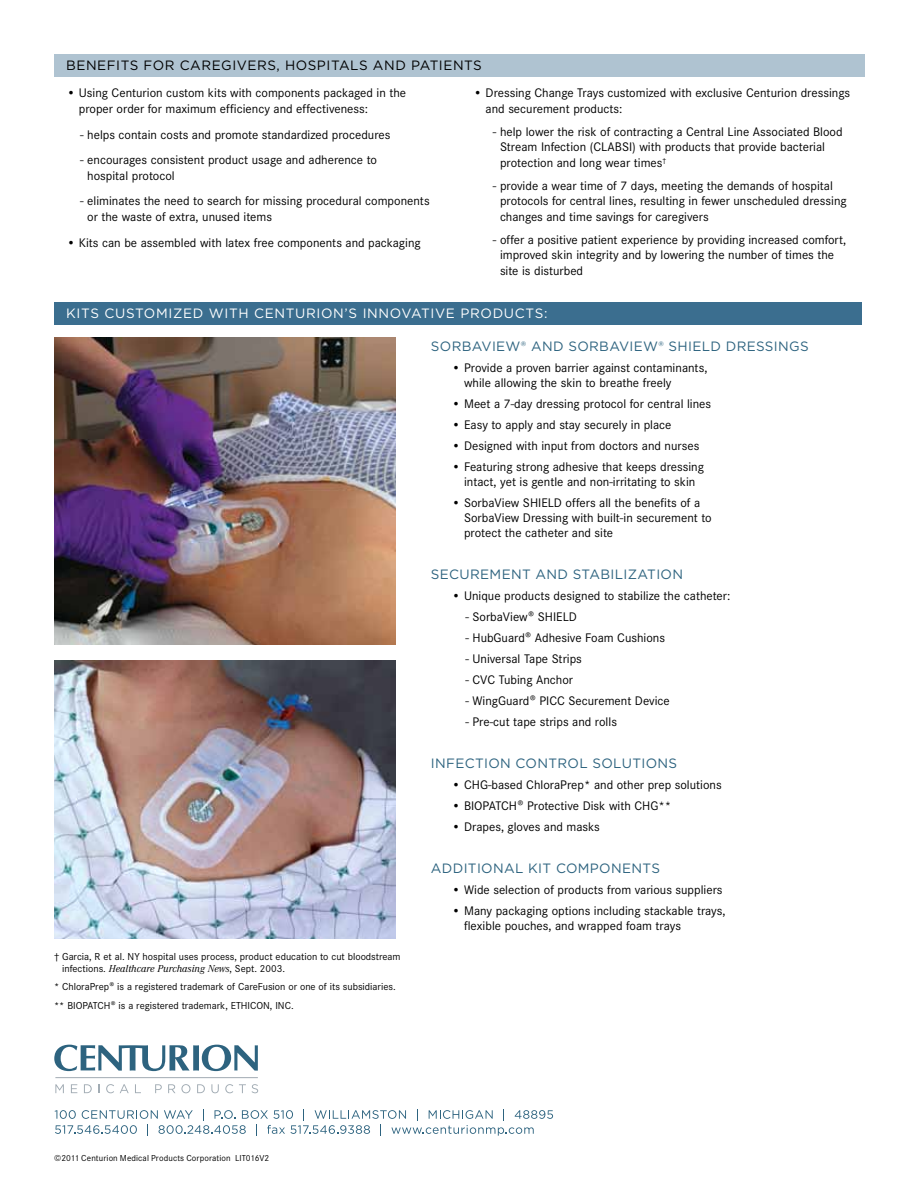
<style>
.page{position:relative;width:918px;height:1188px;background:#fff}
.page>*{position:absolute;margin:0;border:0;box-sizing:border-box;transform-origin:0 0}
.t1{font:13.5px "Gotham";letter-spacing:.025em;color:#2d637f}
.t2{font:13.5px "Gotham";letter-spacing:.05em;color:#fff}
.t3{font:13.5px "Gotham";letter-spacing:.04em;color:#000}
.t4{font:12.9px/15.8px "Corporate S";color:#000}
.t5{font:10.5px/18.8px "Corporate S";color:#000}
.t6{font:italic 10.5px "Corporate A";color:#000}
.t7{font:9px "Corporate S";letter-spacing:.01em;color:#000}
.s1{font-family:"Corporate S";font-style:normal}
</style>
<div class="page">
<img style="left:54px;top:660px;width:342px;height:279px">
<div style="left:54px;top:302px;width:808px;height:22px;background:#3b6e8f"></div>
<svg style="left:54px;top:1045px;width:204px;height:26px"></svg>
<svg style="left:55px;top:1084px;width:9px;height:9px"></svg>
<svg style="left:71px;top:1084px;width:6px;height:9px"></svg>
<svg style="left:84px;top:1084px;width:8px;height:9px"></svg>
<svg style="left:106px;top:1084px;width:8px;height:9px"></svg>
<svg style="left:120px;top:1084px;width:9px;height:9px"></svg>
<svg style="left:135px;top:1084px;width:6px;height:9px"></svg>
<svg style="left:155px;top:1084px;width:7px;height:9px"></svg>
<svg style="left:168px;top:1084px;width:7px;height:9px"></svg>
<svg style="left:181px;top:1084px;width:9px;height:9px"></svg>
<svg style="left:197px;top:1084px;width:8px;height:9px"></svg>
<svg style="left:211px;top:1084px;width:8px;height:9px"></svg>
<svg style="left:225px;top:1084px;width:8px;height:9px"></svg>
<svg style="left:239px;top:1084px;width:7px;height:9px"></svg>
<svg style="left:252px;top:1084px;width:6px;height:9px"></svg>
<hr style="left:55px;top:1077px;width:203px;height:1px;background:#a2acb4">
<svg style="left:55px;top:1109px;width:498px;height:27px"></svg>
<div style="left:54px;top:54px;width:811px;height:23px;background:#afc3d1"></div>
<img style="left:55px;top:337px;width:341px;height:308px">
<p class="t3" style="left:66px;top:57px;width:417px">BENEFITS FOR CAREGIVERS, HOSPITALS AND PATIENTS</p>
<p class="t4" style="left:79px;top:85px;width:329px;text-indent:-12px">• Using Centurion custom kits with components packaged in the proper order for maximum efficiency and effectiveness:</p>
<p class="t4" style="left:80px;top:127px;width:312px">- helps contain costs and promote standardized procedures</p>
<p class="t4" style="left:87px;top:152px;width:291px;text-indent:-7px">- encourages consistent product usage and adherence to hospital protocol</p>
<p class="t4" style="left:87px;top:193px;width:344px;text-indent:-7px">- eliminates the need to search for missing procedural components or the waste of extra, unused items</p>
<p class="t4" style="left:67px;top:235px;width:356px">• Kits can be assembled with latex free components and packaging</p>
<p class="t4" style="left:486px;top:85px;width:366px;text-indent:-12px">• Dressing Change Trays customized with exclusive Centurion dressings and securement products:</p>
<p class="t4" style="left:500px;top:124px;width:344px;text-indent:-7px">- help lower the risk of contracting a Central Line Associated Blood<br>Stream Infection (CLABSI) with products that provide bacterial protection and long wear times<sup>†</sup></p>
<p class="t4" style="left:500px;top:178px;width:348px;text-indent:-7px">- provide a wear time of 7 days, meeting the demands of hospital protocols for central lines, resulting in fewer unscheduled dressing changes and time savings for caregivers</p>
<p class="t4" style="left:500px;top:232px;width:348px;text-indent:-7px">- offer a positive patient experience by providing increased comfort, improved skin integrity and by lowering the number of times the site is disturbed</p>
<p class="t2" style="left:66px;top:305px;width:483px">KITS CUSTOMIZED WITH CENTURION’S INNOVATIVE PRODUCTS:</p>
<p class="t5" style="left:54px;top:947px;width:348px">† Garcia, R et al. NY hospital uses process, product education to cut bloodstream</p>
<p class="t6" style="left:62px;top:962px;width:224px"><span class="s1">infections.</span> Healthcare Purchasing News<span class="s1">, Sept. 2003.</span></p>
<p class="t5" style="left:54px;top:978px;width:343px">* ChloraPrep® is a registered trademark of CareFusion or one of its subsidiaries. ** BIOPATCH® is a registered trademark, ETHICON, INC.</p>
<p class="t1" style="left:431px;top:338px;width:379px">SORBAVIEW® AND SORBAVIEW® SHIELD DRESSINGS</p>
<p class="t4" style="left:464px;top:361px;width:245px;line-height:15px;text-indent:-12px">• Provide a proven barrier against contaminants, while allowing the skin to breathe freely</p>
<p class="t4" style="left:452px;top:396px;width:261px">• Meet a 7-day dressing protocol for central lines</p>
<p class="t4" style="left:452px;top:417px;width:221px">• Easy to apply and stay securely in place</p>
<p class="t4" style="left:452px;top:438px;width:249px">• Designed with input from doctors and nurses</p>
<p class="t4" style="left:452px;top:460px;width:254px;line-height:15px;text-align:center">• Featuring strong adhesive that keeps dressing intact, yet is gentle and non-irritating to skin</p>
<p class="t4" style="left:464px;top:496px;width:249px;line-height:15px;text-indent:-12px">• SorbaView SHIELD offers all the benefits of a<br>SorbaView Dressing with built-in securement to protect the catheter and site</p>
<p class="t1" style="left:431px;top:566px;width:254px">SECUREMENT AND STABILIZATION</p>
<p class="t4" style="left:452px;top:588px;width:280px">• Unique products designed to stabilize the catheter:</p>
<p class="t4" style="left:465px;top:609px;width:113px">- SorbaView® SHIELD</p>
<p class="t4" style="left:465px;top:630px;width:201px">- HubGuard® Adhesive Foam Cushions</p>
<p class="t4" style="left:465px;top:651px;width:118px">- Universal Tape Strips</p>
<p class="t4" style="left:465px;top:672px;width:109px">- CVC Tubing Anchor</p>
<p class="t4" style="left:465px;top:693px;width:206px">- WingGuard® PICC Securement Device</p>
<p class="t4" style="left:465px;top:714px;width:153px">- Pre-cut tape strips and rolls</p>
<p class="t1" style="left:431px;top:755px;width:248px">INFECTION CONTROL SOLUTIONS</p>
<p class="t4" style="left:452px;top:777px;width:271px">• CHG-based ChloraPrep* and other prep solutions</p>
<p class="t4" style="left:452px;top:798px;width:221px">• BIOPATCH® Protective Disk with CHG**</p>
<p class="t4" style="left:452px;top:819px;width:149px">• Drapes, gloves and masks</p>
<p class="t1" style="left:431px;top:860px;width:231px">ADDITIONAL KIT COMPONENTS</p>
<p class="t4" style="left:452px;top:882px;width:272px">• Wide selection of products from various suppliers</p>
<p class="t4" style="left:464px;top:904px;width:263px;line-height:15px;text-indent:-12px">• Many packaging options including stackable trays, flexible pouches, and wrapped foam trays</p>
<p class="t7" style="left:54px;top:1153px;width:217px">©2011 Centurion Medical Products Corporation LIT016V2</p>
</div>
